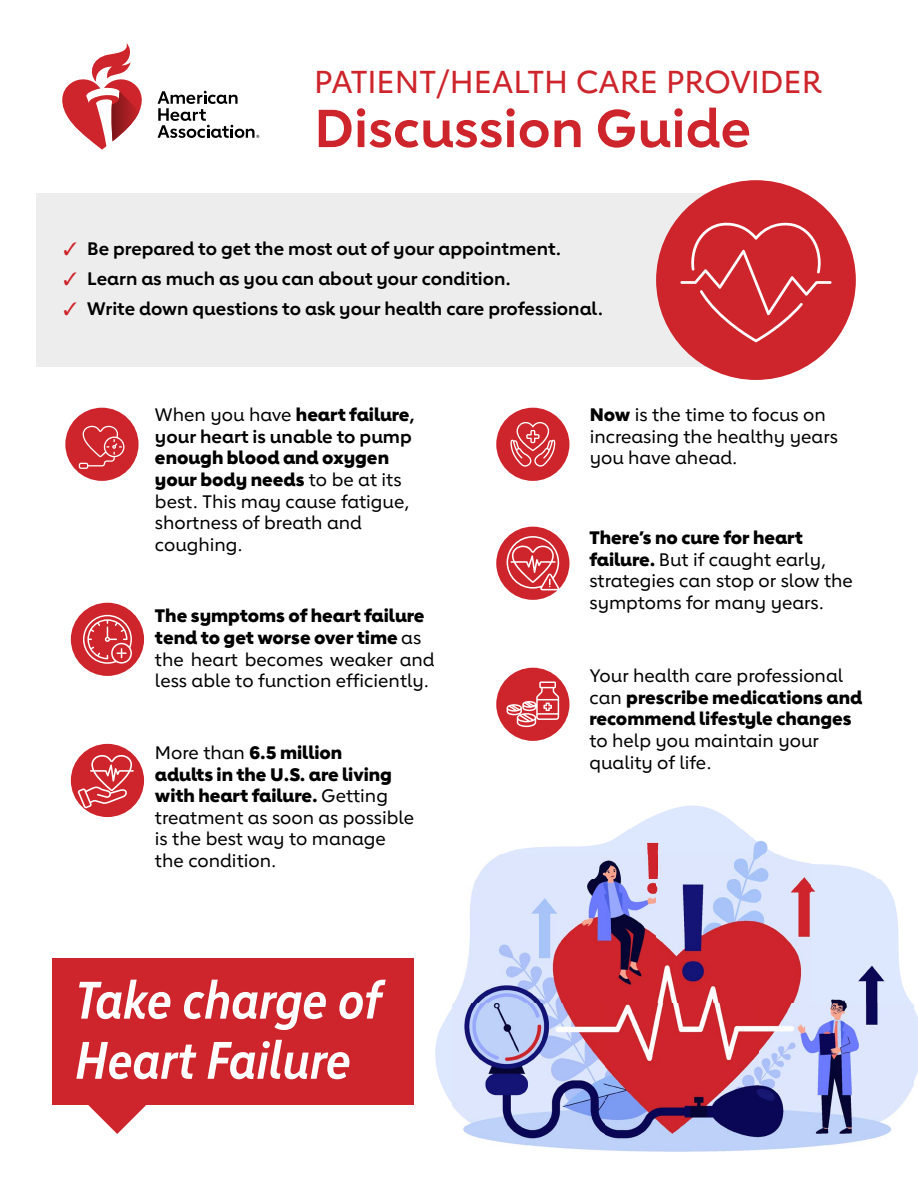
<style>
.page{position:relative;width:918px;height:1188px;background:#fff}
.page>*{position:absolute;margin:0;border:0;box-sizing:border-box;transform-origin:0 0}
.t1{font:700 52.5px "Lub Dub";color:#ce242b}
.t2{font:italic 700 51.9px/60.2px "Lub Dub Condensed";color:#fff}
.t3{font:500 31.5px "Lub Dub";color:#ce242b}
.t4{font:500 18px/21.6px "Lub Dub";color:#000}
.t5{font:700 18px "Lub Dub";color:#000}
.t6{font:800 18px/21.6px "Lub Dub";color:#000}
.s1{color:#ce242b}
.s2{font-weight:800}
.s3{font-weight:700}
.s4{font-weight:500}
</style>
<div class="page">
<div style="left:36px;top:193px;width:692px;height:174px;background:#ededee"></div>
<svg style="left:158px;top:91px;width:101px;height:47px"></svg>
<svg style="left:62px;top:43px;width:80px;height:107px"></svg>
<div style="left:656px;top:180px;width:200px;height:200px;background:#ce242b;border-radius:50%"></div>
<svg style="left:680px;top:222px;width:152px;height:120px"></svg>
<div style="left:65px;top:408px;width:74px;height:73px;background:#ce242b;border-radius:50%"></div>
<svg style="left:79px;top:426px;width:46px;height:43px"></svg>
<div style="left:71px;top:603px;width:73px;height:73px;background:#ce242b;border-radius:50%"></div>
<svg style="left:83px;top:615px;width:49px;height:49px"></svg>
<div style="left:71px;top:744px;width:73px;height:73px;background:#ce242b;border-radius:50%"></div>
<svg style="left:78px;top:755px;width:56px;height:54px"></svg>
<div style="left:496px;top:408px;width:73px;height:73px;background:#ce242b;border-radius:50%"></div>
<svg style="left:510px;top:422px;width:45px;height:45px"></svg>
<div style="left:496px;top:527px;width:73px;height:73px;background:#ce242b;border-radius:50%"></div>
<div style="left:496px;top:668px;width:73px;height:73px;background:#ce242b;border-radius:50%"></div>
<svg style="left:507px;top:681px;width:52px;height:46px"></svg>
<svg style="left:507px;top:536px;width:52px;height:54px"></svg>
<div style="left:53px;top:959px;width:361px;height:146px;background:#ce242b"></div>
<svg style="left:88px;top:1105px;width:58px;height:29px"></svg>
<img style="left:451px;top:1002px;width:464px;height:149px">
<img style="left:435px;top:1010px;width:16px;height:92px">
<img style="left:915px;top:1011px;width:3px;height:68px">
<img style="left:455px;top:878px;width:202px;height:124px">
<img style="left:657px;top:854px;width:155px;height:148px">
<img style="left:812px;top:878px;width:99px;height:124px">
<img style="left:477px;top:854px;width:180px;height:24px">
<img style="left:812px;top:864px;width:65px;height:14px">
<img style="left:504px;top:829px;width:272px;height:25px">
<img style="left:631px;top:805px;width:110px;height:24px">
<h1 class="t3" style="left:314px;top:63px;width:509px">PATIENT/HEALTH CARE PROVIDER</h1>
<p class="t1" style="left:314px;top:97px;width:439px">Discussion Guide</p>
<p class="t5" style="left:64px;top:237px;width:499px"><span class="s1">✓</span> Be prepared to get the most out of your appointment.</p>
<p class="t5" style="left:64px;top:267px;width:449px"><span class="s1">✓</span> Learn as much as you can about your condition.</p>
<p class="t5" style="left:64px;top:298px;width:541px"><span class="s1">✓</span> Write down questions to ask your health care professional.</p>
<p class="t4" style="left:155px;top:404px;width:262px">When you have <span class="s2">heart failure</span><span class="s3">, your heart is unable to pump </span><span class="s2">enough blood and oxygen your body needs</span> to be at its best. This may cause fatigue, shortness of breath and coughing.</p>
<p class="t4" style="left:155px;top:605px;width:281px"><span class="s2">The symptoms of heart failure tend to get worse over time</span> as the heart becomes weaker and less able to function efficiently.</p>
<p class="t4" style="left:155px;top:742px;width:261px">More than <span class="s2">6.5 million<br>adults in the U.S. are living with heart failure.</span> Getting treatment as soon as possible is the best way to manage the condition.</p>
<p class="t2" style="left:75px;top:970px;width:308px">Take charge of<br>Heart Failure</p>
<p class="t4" style="left:590px;top:404px;width:250px"><span class="s2">Now</span> is the time to focus on increasing the healthy years you have ahead.</p>
<p class="t4" style="left:589px;top:527px;width:265px"><span class="s2">There’s no cure for heart failure.</span> But if caught early, strategies can stop or slow the symptoms for many years.</p>
<p class="t6" style="left:589px;top:665px;width:274px"><span class="s4">Your health care professional can</span> prescribe medications and recommend lifestyle changes</p>
<p class="t4" style="left:589px;top:730px;width:231px">to help you maintain your quality of life.</p>
</div>
